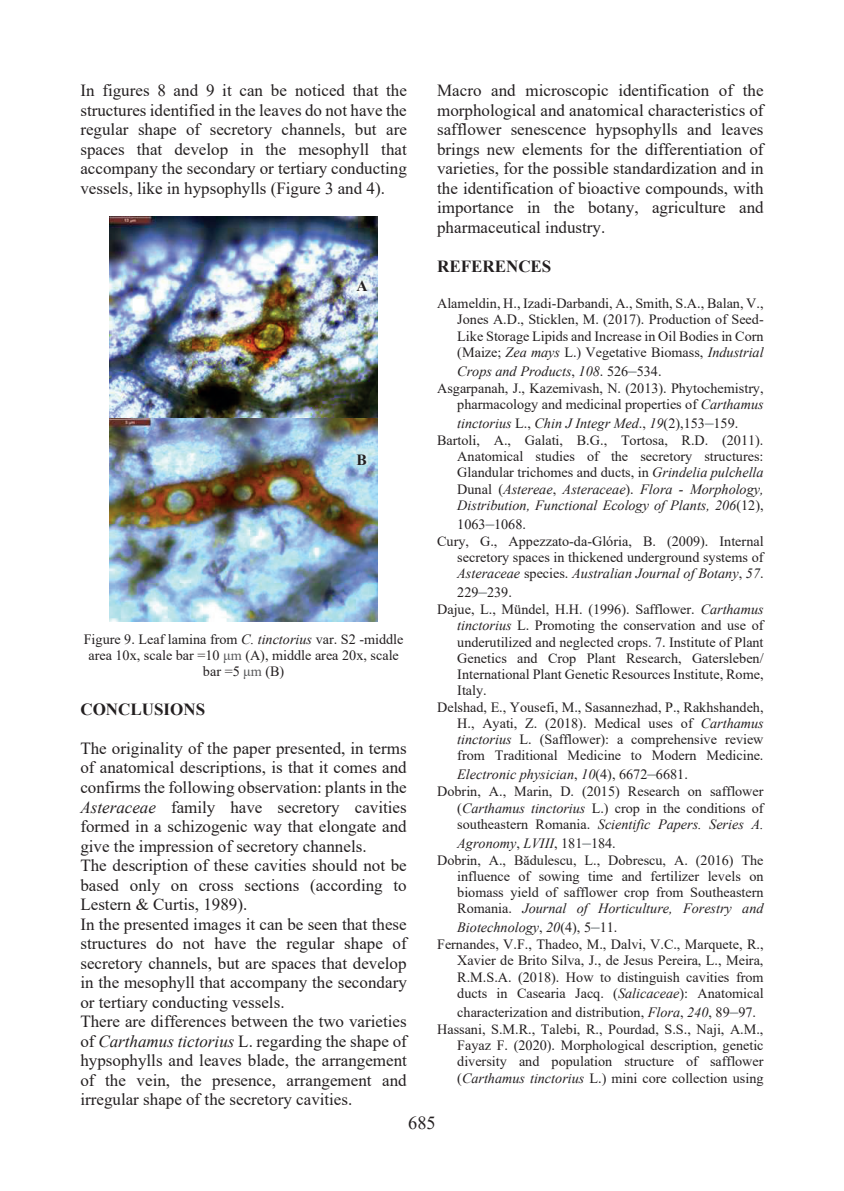
<style>
.page{position:relative;width:844px;height:1191px;background:#fff}
.page>*{position:absolute;margin:0;border:0;box-sizing:border-box;transform-origin:0 0}
.t1{font:18.38px "Times New Roman";color:#231f20}
.t2{font:16.97px/19.4px "Times New Roman";color:#231f20;text-align:justify}
.t3{font:700 16.97px "Times New Roman";color:#231f20}
.t4{font:700 15.58px "Times New Roman";color:#231f20}
.t5{font:14.17px/16.3px "Times New Roman";color:#231f20;text-align:center}
.t6{font:italic 14.17px "Times New Roman";color:#231f20}
.s1{font-style:italic}
.s2{color:#57585a}
.s3{font-style:normal}
.s4{font-style:normal;font-size:16.97px;color:#283539}
.s5{font-size:16.97px;color:#283539}
</style>
<div class="page">
<img style="left:109px;top:217px;width:269px;height:404px">
<img style="left:346px;top:276px;width:31px;height:25px">
<img style="left:346px;top:451px;width:21px;height:25px">
<p class="t2" style="left:80px;top:80px;width:328px">In figures 8 and 9 it can be noticed that the structures identified in the leaves do not have the regular shape of secretory channels, but are spaces that develop in the mesophyll that accompany the secondary or tertiary conducting vessels, like in hypsophylls (Figure 3 and 4).</p>
<p class="t4" style="left:356px;top:274px;width:13px">A</p>
<p class="t4" style="left:356px;top:449px;width:12px">B</p>
<p class="t5" style="left:84px;top:630px;width:321px">Figure 9. Leaf lamina from <span class="s1">C. tinctorius</span> var. S2 -middle area 10x, scale bar =10 <span class="s2">μm</span> (A), middle area 20x, scale bar =5 <span class="s2">μm</span> (B)</p>
<p class="t3" style="left:80px;top:697px;width:126px">CONCLUSIONS</p>
<p class="t2" style="left:80px;top:738px;width:328px;text-align:left">The originality of the paper presented, in terms of anatomical descriptions, is that it comes and confirms the following observation: plants in the <span class="s1">Asteraceae</span> family have secretory cavities formed in a schizogenic way that elongate and give the impression of secretory channels.<br>The description of these cavities should not be based only on cross sections (according to Lestern &amp; Curtis, 1989).<br>In the presented images it can be seen that these structures do not have the regular shape of secretory channels, but are spaces that develop in the mesophyll that accompany the secondary or tertiary conducting vessels.<br>There are differences between the two varieties of <span class="s1">Carthamus tictorius</span> L. regarding the shape of hypsophylls and leaves blade, the arrangement of the vein, the presence, arrangement and irregular shape of the secretory cavities.</p>
<p class="t2" style="left:437px;top:80px;width:328px">Macro and microscopic identification of the morphological and anatomical characteristics of safflower senescence hypsophylls and leaves brings new elements for the differentiation of varieties, for the possible standardization and in the identification of bioactive compounds, with importance in the botany, agriculture and pharmaceutical industry.</p>
<p class="t3" style="left:437px;top:254px;width:116px">REFERENCES</p>
<p class="t5" style="left:457px;top:295px;width:308px;text-align:justify;text-indent:-20px">Alameldin, H., Izadi-Darbandi, A., Smith, S.A., Balan, V., Jones A.D., Sticklen, M. (2017). Production of Seed-Like Storage Lipids and Increase in Oil Bodies in Corn (Maize; <span class="s1">Zea mays</span> L.) Vegetative Biomass, <span class="s1">Industrial</span></p>
<p class="t6" style="left:457px;top:361px;width:206px">Crops and Products<span class="s3">,</span> 108<span class="s3">. 526</span><span class="s4">–</span><span class="s3">534.</span></p>
<p class="t5" style="left:437px;top:379px;width:328px">Asgarpanah, J., Kazemivash, N. (2013). Phytochemistry,</p>
<p class="t5" style="left:457px;top:396px;width:308px">pharmacology and medicinal properties of <span class="s1">Carthamus</span></p>
<p class="t6" style="left:457px;top:413px;width:282px">tinctorius <span class="s3">L.,</span> Chin J Integr Med<span class="s3">.,</span> 19<span class="s3">(2),153</span><span class="s4">–</span><span class="s3">159.</span></p>
<p class="t5" style="left:437px;top:431px;width:328px">Bartoli, A., Galati, B.G., Tortosa, R.D. (2011).</p>
<p class="t5" style="left:457px;top:448px;width:308px">Anatomical studies of the secretory structures:</p>
<p class="t5" style="left:457px;top:464px;width:308px">Glandular trichomes and ducts, in <span class="s1">Grindelia pulchella</span></p>
<p class="t6" style="left:457px;top:479px;width:308px"><span class="s3">Dunal (</span>Astereae<span class="s3">,</span> Asteraceae<span class="s3">).</span> Flora - Morphology,</p>
<p class="t6" style="left:457px;top:495px;width:308px">Distribution, Functional Ecology of Plants, 206<span class="s3">(12),</span></p>
<p class="t5" style="left:457px;top:515px;width:70px">1063<span class="s5">–</span>1068.</p>
<p class="t5" style="left:437px;top:532px;width:328px">Cury, G., Appezzato-da-Glória, B. (2009). Internal</p>
<p class="t5" style="left:457px;top:548px;width:308px">secretory spaces in thickened underground systems of</p>
<p class="t6" style="left:457px;top:563px;width:308px">Asteraceae <span class="s3">species.</span> Australian Journal of Botany<span class="s3">,</span> 57<span class="s3">.</span></p>
<p class="t5" style="left:457px;top:584px;width:56px">229<span class="s5">–</span>239.</p>
<p class="t5" style="left:437px;top:600px;width:328px">Dajue, L., Mündel, H.H. (1996). Safflower. <span class="s1">Carthamus</span></p>
<p class="t5" style="left:457px;top:617px;width:308px"><span class="s1">tinctorius</span> L. Promoting the conservation and use of</p>
<p class="t5" style="left:457px;top:633px;width:308px">underutilized and neglected crops. 7. Institute of Plant</p>
<p class="t5" style="left:457px;top:649px;width:308px">Genetics and Crop Plant Research, Gatersleben/</p>
<p class="t5" style="left:457px;top:665px;width:308px">International Plant Genetic Resources Institute, Rome,</p>
<p class="t5" style="left:457px;top:682px;width:31px">Italy.</p>
<p class="t5" style="left:437px;top:698px;width:328px">Delshad, E., Yousefi, M., Sasannezhad, P., Rakhshandeh,</p>
<p class="t5" style="left:457px;top:714px;width:308px">H., Ayati, Z. (2018). Medical uses of <span class="s1">Carthamus</span></p>
<p class="t5" style="left:457px;top:731px;width:308px"><span class="s1">tinctorius</span> L. (Safflower): a comprehensive review</p>
<p class="t5" style="left:457px;top:747px;width:308px">from Traditional Medicine to Modern Medicine.</p>
<p class="t6" style="left:457px;top:765px;width:232px">Electronic physician<span class="s3">,</span> 10<span class="s3">(4), 6672</span><span class="s4">–</span><span class="s3">6681.</span></p>
<p class="t5" style="left:437px;top:783px;width:328px">Dobrin, A., Marin, D. (2015) Research on safflower</p>
<p class="t5" style="left:457px;top:799px;width:308px">(<span class="s1">Carthamus tinctorius</span> L.) crop in the conditions of</p>
<p class="t6" style="left:457px;top:814px;width:308px"><span class="s3">southeastern Romania.</span> Scientific Papers. Series A.</p>
<p class="t6" style="left:457px;top:833px;width:160px">Agronomy<span class="s3">,</span> LVIII<span class="s3">, 181</span><span class="s4">–</span><span class="s3">184.</span></p>
<p class="t5" style="left:437px;top:851px;width:328px">Dobrin, A., Bădulescu, L., Dobrescu, A. (2016) The</p>
<p class="t5" style="left:457px;top:867px;width:308px">influence of sowing time and fertilizer levels on</p>
<p class="t5" style="left:457px;top:883px;width:307px">biomass yield of safflower crop from Southeastern</p>
<p class="t6" style="left:457px;top:898px;width:308px"><span class="s3">Romania.</span> Journal of Horticulture, Forestry and</p>
<p class="t6" style="left:457px;top:917px;width:162px">Biotechnology<span class="s3">,</span> 20<span class="s3">(4), 5</span><span class="s4">–</span><span class="s3">11.</span></p>
<p class="t5" style="left:437px;top:935px;width:328px">Fernandes, V.F., Thadeo, M., Dalvi, V.C., Marquete, R.,</p>
<p class="t5" style="left:457px;top:952px;width:308px">Xavier de Brito Silva, J., de Jesus Pereira, L., Meira,</p>
<p class="t5" style="left:457px;top:968px;width:308px">R.M.S.A. (2018). How to distinguish cavities from</p>
<p class="t5" style="left:457px;top:984px;width:308px">ducts in Casearia Jacq. (<span class="s1">Salicaceae</span>): Anatomical</p>
<p class="t5" style="left:457px;top:1003px;width:300px">characterization and distribution, <span class="s1">Flora</span>, <span class="s1">240</span>, 89<span class="s5">–</span>97.</p>
<p class="t5" style="left:437px;top:1020px;width:328px">Hassani, S.M.R., Talebi, R., Pourdad, S.S., Naji, A.M.,</p>
<p class="t5" style="left:457px;top:1036px;width:308px">Fayaz F. (2020). Morphological description, genetic</p>
<p class="t5" style="left:457px;top:1052px;width:308px">diversity and population structure of safflower</p>
<p class="t5" style="left:457px;top:1069px;width:308px">(<span class="s1">Carthamus tinctorius</span> L.) mini core collection using</p>
<p class="t1" style="left:408px;top:1110px;width:29px">685</p>
</div>
